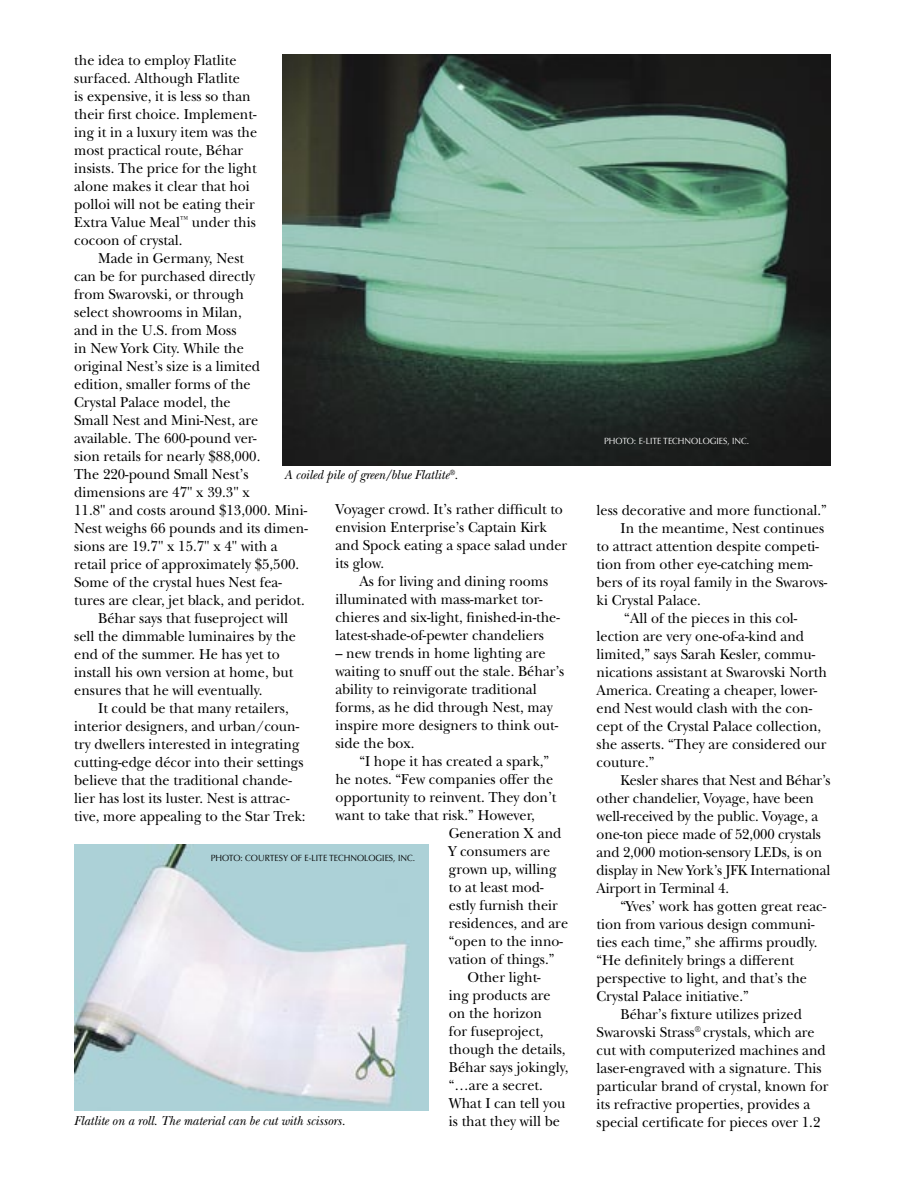
<style>
.page{position:relative;width:905px;height:1202px;background:#fff}
.page>*{position:absolute;margin:0;border:0;box-sizing:border-box;transform-origin:0 0}
.t1{font:15px/18px "New Baskerville";color:#000;scale:.95 1}
.t2{font:15px/18px "New Baskerville";color:#000;scale:.94 1}
.t3{font:italic 13.5px "New Baskerville";color:#000;scale:.95 1}
.t4{font:9px "Optima";color:#000;scale:.95 1}
.t5{font:9px "Optima";color:#fff;scale:.95 1}
</style>
<div class="page">
<img style="left:74px;top:844px;width:354px;height:266px">
<img style="left:282px;top:54px;width:548px;height:411px">
<p class="t1" style="left:74px;top:51px;width:194px">the idea to employ Flatlite surfaced. Although Flatlite<br>is expensive, it is less so than their first choice. Implement&shy;ing it in a luxury item was the most practical route, Béhar insists. The price for the light alone makes it clear that hoi polloi will not be eating their<br>Extra Value Meal<sup>™</sup> under this cocoon of crystal.</p>
<p class="t1" style="left:74px;top:249px;width:247px;text-indent:24px">Made in Germany, Nest<br>can be for purchased directly<br>from Swarovski, or through<br>select showrooms in Milan,<br>and in the U.S. from Moss<br>in New York City. While the<br>original Nest’s size is a limited edition, smaller forms of the<br>Crystal Palace model, the<br>Small Nest and Mini-Nest, are available. The 600-pound ver-<br>sion retails for nearly $88,000.<br>The 220-pound Small Nest’s dimensions are 47" x 39.3" x<br>11.8" and costs around $13,000. Mini-<br>Nest weighs 66 pounds and its dimen&shy;sions are 19.7" x 15.7" x 4" with a retail price of approximately $5,500.<br>Some of the crystal hues Nest fea&shy;tures are clear, jet black, and peridot.</p>
<p class="t1" style="left:74px;top:609px;width:235px;text-indent:24px">Béhar says that fuseproject will sell the dimmable luminaires by the end of the summer. He has yet to install his own version at home, but ensures that he will eventually.</p>
<p class="t1" style="left:74px;top:699px;width:245px;text-indent:24px">It could be that many retailers, interior designers, and urban/coun&shy;try dwellers interested in integrating cutting-edge décor into their settings believe that the traditional chande&shy;lier has lost its luster. Nest is attrac&shy;tive, more appealing to the Star Trek:</p>
<p class="t3" style="left:284px;top:467px;width:185px">A coiled pile of green/blue Flatlite<sup>®</sup>.</p>
<p class="t1" style="left:335px;top:500px;width:245px">Voyager crowd. It’s rather difficult to envision Enterprise’s Captain Kirk and Spock eating a space salad under its glow.</p>
<p class="t1" style="left:335px;top:572px;width:238px;text-indent:24px">As for living and dining rooms illuminated with mass-market tor&shy;chieres and six-light, finished-in-the&shy;latest-shade-of-pewter chandeliers</p>
<p class="t1" style="left:335px;top:644px;width:242px">– new trends in home lighting are waiting to snuff out the stale. Béhar’s ability to reinvigorate traditional forms, as he did through Nest, may inspire more designers to think out&shy;side the box.</p>
<p class="t1" style="left:359px;top:752px;width:201px">“I hope it has created a spark,”</p>
<p class="t1" style="left:335px;top:770px;width:231px">he notes. “Few companies offer the</p>
<p class="t1" style="left:335px;top:788px;width:234px">opportunity to reinvent. They don’t</p>
<p class="t1" style="left:335px;top:806px;width:211px">want to take that risk.” However,</p>
<p class="t1" style="left:449px;top:824px;width:120px">Generation X and</p>
<p class="t1" style="left:449px;top:842px;width:108px">Y consumers are</p>
<p class="t1" style="left:449px;top:860px;width:115px">grown up, willing</p>
<p class="t1" style="left:449px;top:878px;width:101px">to at least mod-</p>
<p class="t1" style="left:449px;top:896px;width:116px">estly furnish their</p>
<p class="t1" style="left:449px;top:914px;width:127px">residences, and are</p>
<p class="t1" style="left:449px;top:932px;width:122px">“open to the inno-</p>
<p class="t1" style="left:449px;top:950px;width:113px">vation of things.”</p>
<p class="t1" style="left:449px;top:968px;width:127px;text-indent:19px">Other light-<br>ing products are on the horizon<br>for fuseproject, though the details,<br>Béhar says jokingly, “…are a secret.<br>What I can tell you is that they will be</p>
<p class="t4" style="left:211px;top:852px;width:217px">PHOTO: COURTESY OF E-LITE TECHNOLOGIES, INC.</p>
<p class="t3" style="left:74px;top:1113px;width:287px">Flatlite on a roll. The material can be cut with scissors.</p>
<p class="t5" style="left:604px;top:435px;width:154px">PHOTO: E-LITE TECHNOLOGIES, INC.</p>
<p class="t1" style="left:596px;top:501px;width:244px">less decorative and more functional.”</p>
<p class="t1" style="left:596px;top:519px;width:244px;text-indent:24px">In the meantime, Nest continues to attract attention despite competi&shy;tion from other eye-catching mem&shy;bers of its royal family in the Swarovs&shy;ki Crystal Palace.</p>
<p class="t1" style="left:596px;top:609px;width:244px;text-indent:28px">“All of the pieces in this col&shy;lection are very one-of-a-kind and limited,” says Sarah Kesler, commu&shy;nications assistant at Swarovski North America. Creating a cheaper, lower&shy;end Nest would clash with the con&shy;cept of the Crystal Palace collection, she asserts. “They are considered our couture.”</p>
<p class="t2" style="left:596px;top:771px;width:250px;text-indent:24px">Kesler shares that Nest and Béhar’s other chandelier, Voyage, have been well-received by the public. Voyage, a one-ton piece made of 52,000 crystals and 2,000 motion-sensory LEDs, is on display in New York’s JFK International Airport in Terminal 4.</p>
<p class="t1" style="left:596px;top:897px;width:243px;text-indent:24px">“Yves’ work has gotten great reac&shy;tion from various design communi&shy;ties each time,” she affirms proudly. “He definitely brings a different perspective to light, and that’s the Crystal Palace initiative.”</p>
<p class="t1" style="left:596px;top:1005px;width:245px;text-indent:24px">Béhar’s fixture utilizes prized Swarovski Strass<sup>®</sup> crystals, which are cut with computerized machines and laser-engraved with a signature. This particular brand of crystal, known for its refractive properties, provides a special certificate for pieces over 1.2</p>
</div>
